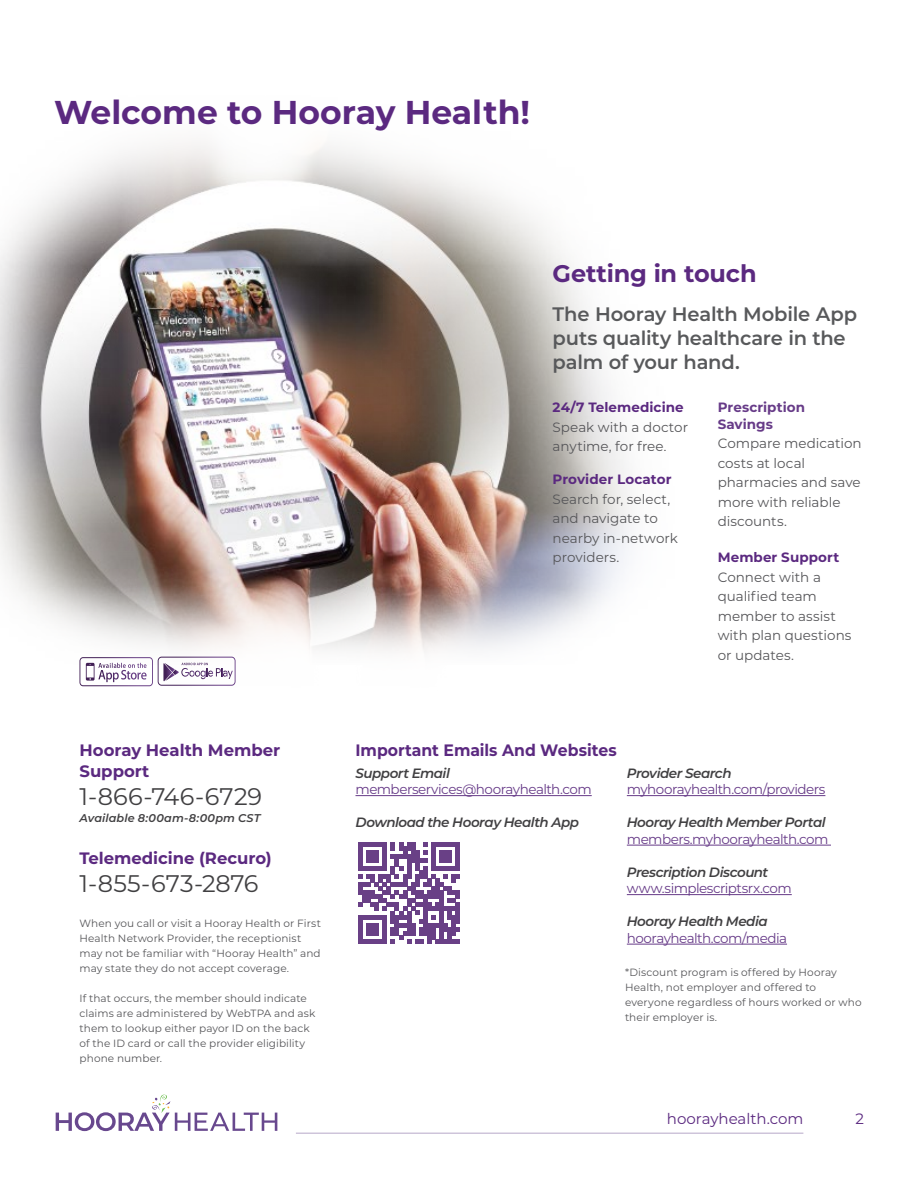
<style>
.page{position:relative;width:918px;height:1188px;background:#fff}
.page>*{position:absolute;margin:0;border:0;box-sizing:border-box;transform-origin:0 0}
.t1{font:700 33px "Montserrat";color:#5b2980}
.t2{font:24px "Montserrat";color:#414042}
.t3{font:700 24px "Montserrat";letter-spacing:-.01em;color:#5b2980}
.t4{font:600 19.5px/24px "Montserrat";letter-spacing:-.01em;color:#58595b}
.t5{font:700 16.5px/21px "Montserrat";color:#5b2980}
.t6{font:700 16.5px "Montserrat";color:#5b2980;scale:.95 1}
.t7{font:15px "Montserrat";color:#5b2980}
.t8{font:13.5px/19.5px "Montserrat";color:#565659}
.t9{font:13.5px "Montserrat";letter-spacing:-.04em;color:#673b88}
.t10{font:italic 600 13.5px "Montserrat";letter-spacing:-.035em;color:#414042}
.t11{font:700 13.5px "Montserrat";letter-spacing:.005em;color:#5b2980}
.t12{font:700 13.5px/16.5px "Montserrat";letter-spacing:.005em;color:#673b88}
.t13{font:italic 600 11.25px "Montserrat";letter-spacing:.01em;color:#414042}
.t14{font:10.5px/15px "Montserrat";letter-spacing:.01em;color:#565659}
.s1{font-size:12px;color:#414042}
</style>
<div class="page">
<svg style="left:56px;top:1095px;width:221px;height:36px"></svg>
<hr style="left:296px;top:1132px;width:507px;height:2px;background:#cec4da">
<img style="left:0;top:142px;width:629px;height:545px">
<hr style="left:356px;top:795px;width:236px;height:1px;background:#673b88">
<hr style="left:627px;top:795px;width:198px;height:1px;background:#673b88">
<hr style="left:627px;top:845px;width:204px;height:1px;background:#673b88">
<hr style="left:627px;top:894px;width:165px;height:1px;background:#673b88">
<hr style="left:627px;top:944px;width:160px;height:1px;background:#673b88">
<svg style="left:80px;top:657px;width:156px;height:29px"></svg>
<svg style="left:358px;top:842px;width:102px;height:101px"></svg>
<h1 class="t1" style="left:54px;top:89px;width:478px">Welcome to Hooray Health!</h1>
<h2 class="t3" style="left:553px;top:257px;width:206px">Getting in touch</h2>
<h3 class="t4" style="left:553px;top:301px;width:306px">The Hooray Health Mobile App puts quality healthcare in the palm of your hand.</h3>
<p class="t11" style="left:553px;top:398px;width:133px">24/7 Telemedicine</p>
<p class="t8" style="left:553px;top:417px;width:137px">Speak with a doctor anytime, for free<span class="s1">.</span></p>
<p class="t11" style="left:553px;top:470px;width:120px">Provider Locator</p>
<p class="t8" style="left:553px;top:489px;width:127px">Search for, select, and navigate to nearby in-network providers.</p>
<p class="t12" style="left:718px;top:398px;width:89px">Prescription<br>Savings</p>
<p class="t8" style="left:718px;top:433px;width:146px">Compare medication costs at local pharmacies and save more with reliable discounts.</p>
<p class="t11" style="left:718px;top:548px;width:123px">Member Support</p>
<p class="t8" style="left:718px;top:567px;width:135px">Connect with a qualified team member to assist with plan questions or updates.</p>
<h3 class="t5" style="left:80px;top:739px;width:202px">Hooray Health Member<br>Support</h3>
<h2 class="t2" style="left:80px;top:780px;width:184px">1-866-746-6729</h2>
<p class="t13" style="left:80px;top:810px;width:183px">Available 8:00am-8:00pm CST</p>
<h3 class="t5" style="left:80px;top:847px;width:194px">Telemedicine (Recuro)</h3>
<h2 class="t2" style="left:80px;top:867px;width:181px">1-855-673-2876</h2>
<p class="t14" style="left:80px;top:915px;width:243px">When you call or visit a Hooray Health or First Health Network Provider, the receptionist may not be familiar with “Hooray Health” and may state they do not accept coverage.</p>
<p class="t14" style="left:80px;top:990px;width:238px">If that occurs, the member should indicate claims are administered by WebTPA and ask them to lookup either payor ID on the back of the ID card or call the provider eligibility phone number.</p>
<h3 class="t6" style="left:356px;top:738px;width:276px">Important Emails And Websites</h3>
<p class="t10" style="left:356px;top:763px;width:96px">Support Email</p>
<p class="t9" style="left:356px;top:780px;width:238px">memberservices@hoorayhealth.com</p>
<p class="t10" style="left:356px;top:813px;width:225px">Download the Hooray Health App</p>
<p class="t10" style="left:627px;top:763px;width:106px">Provider Search</p>
<p class="t9" style="left:627px;top:780px;width:200px">myhoorayhealth.com/providers</p>
<p class="t10" style="left:627px;top:813px;width:200px">Hooray Health Member Portal</p>
<p class="t9" style="left:627px;top:830px;width:203px">members.myhoorayhealth.com</p>
<p class="t10" style="left:627px;top:862px;width:143px">Prescription Discount</p>
<p class="t9" style="left:627px;top:879px;width:166px">www.simplescriptsrx.com</p>
<p class="t10" style="left:627px;top:912px;width:142px">Hooray Health Media</p>
<p class="t9" style="left:627px;top:929px;width:162px">hoorayhealth.com/media</p>
<p class="t14" style="left:625px;top:964px;width:238px">*Discount program is offered by Hooray Health, not employer and offered to everyone regardless of hours worked or who their employer is.</p>
<h3 class="t7" style="left:667px;top:1108px;width:138px">hoorayhealth.com</h3>
<h3 class="t7" style="left:855px;top:1108px;width:10px">2</h3>
</div>
